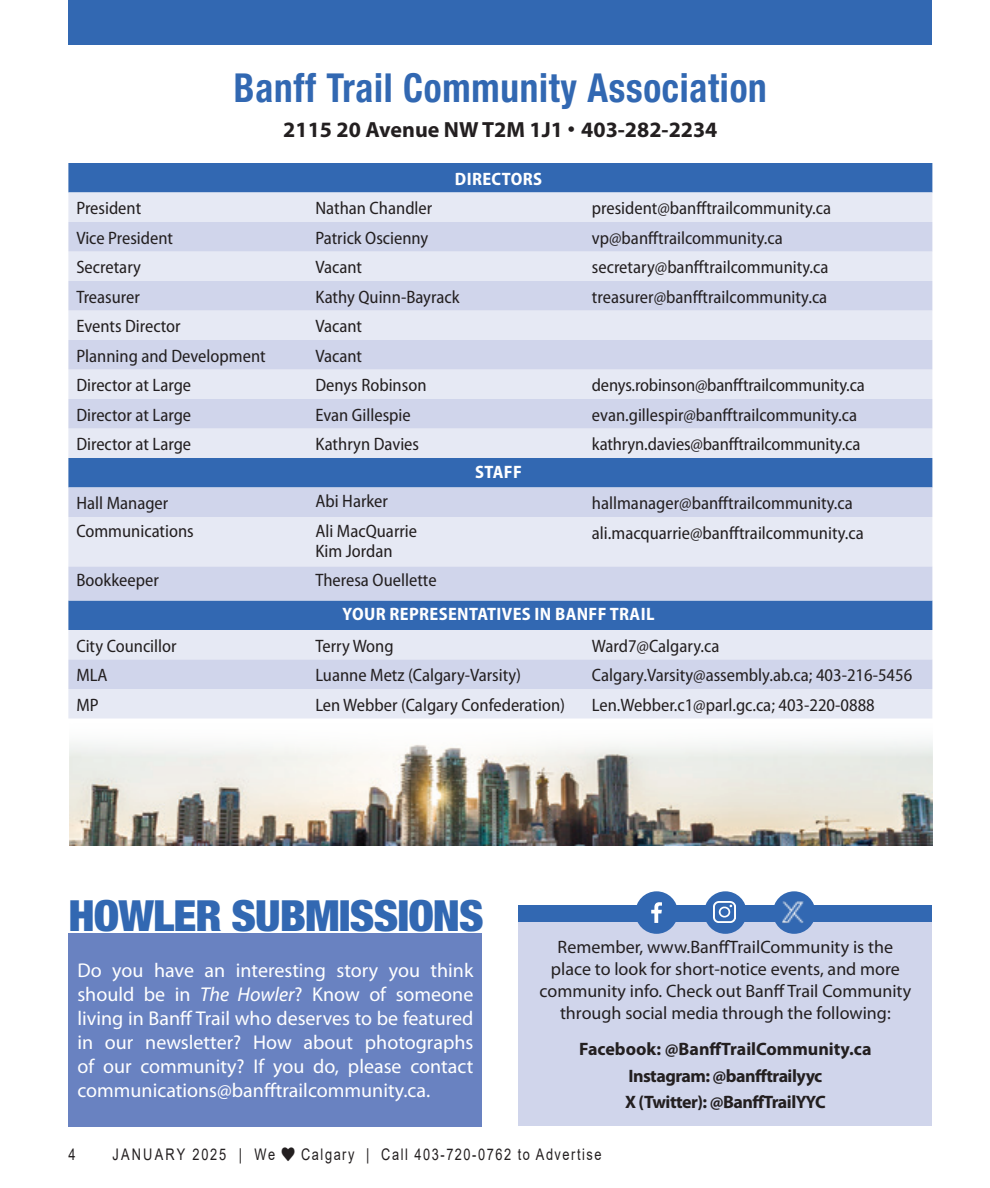
<style>
.page{position:relative;width:990px;height:1188px;background:#fff}
.page>*{position:absolute;margin:0;border:0;box-sizing:border-box;transform-origin:0 0}
.t1{font:900 condensed 43px "Helvetica Neue LT Std";letter-spacing:-.02em;color:#3268b2;scale:1.07 1}
.t2{font:700 condensed 40px "Helvetica Neue LT Std";letter-spacing:.02em;color:#3268b2;scale:.93 1}
.t3{font:700 22px "Myriad Pro";color:#231f20}
.Body_text{font:20px/24px "Myriad Pro";color:#fff;text-align:justify}
.Body_text-2{font:semi-condensed 18px "Myriad Pro";color:#231f20}
.Body_text-3{font:18px/22px "Myriad Pro";color:#231f20;text-align:center}
.Body_text-4{font:700 18px "Myriad Pro";letter-spacing:-.03em;color:#231f20}
.t4{font:700 semi-condensed 18px "Myriad Pro";letter-spacing:.02em;color:#fff}
.Body_text-5{font:700 18px "Myriad Pro";color:#231f20}
.t5{font:16px "Arial";letter-spacing:.12em;color:#231f20;scale:.8 1}
.t6{font:16px "Arial";letter-spacing:.165em;color:#231f20;scale:.8 1}
.s1{font-family:"Arial";font-weight:400}
.s2{font-style:italic}
</style>
<div class="page">
<div style="left:68px;top:0;width:864px;height:45px;background:#3268b2"></div>
<div style="left:518px;top:913px;width:414px;height:213px;background:#d0d5eb"></div>
<div style="left:518px;top:905px;width:414px;height:17px;background:#3268b2"></div>
<div style="left:773px;top:891px;width:42px;height:43px;background:#3268b2;border-radius:50%"></div>
<div style="left:635px;top:891px;width:43px;height:43px;background:#3268b2;border-radius:50%"></div>
<svg style="left:651px;top:902px;width:11px;height:21px"></svg>
<div style="left:704px;top:891px;width:43px;height:43px;background:#3268b2;border-radius:50%"></div>
<img style="left:714px;top:901px;width:21px;height:21px">
<img style="left:782px;top:902px;width:21px;height:21px">
<div style="left:68px;top:163px;width:864px;height:29px;background:#3268b2"></div>
<div style="left:68px;top:192px;width:864px;height:526px;background:#e6e9f4"></div>
<svg style="left:68px;top:222px;width:864px;height:467px;background:#c5cfe7"></svg>
<div style="left:68px;top:933px;width:414px;height:193px;background:#6982c1"></div>
<img style="left:70px;top:741px;width:862px;height:105px">
<p class="t2" style="left:234px;top:63px;width:575px">Banff Trail Community Association</p>
<p class="t3" style="left:283px;top:115px;width:436px">2115 20 Avenue NW T2M 1J1 <span class="s1">•</span> 403-282-2234</p>
<p class="t4" style="left:455px;top:168px;width:89px">DIRECTORS</p>
<p class="Body_text-2" style="left:76px;top:198px;width:66px">President</p>
<p class="Body_text-2" style="left:315px;top:198px;width:118px">Nathan Chandler</p>
<p class="Body_text-2" style="left:592px;top:198px;width:241px">president@banfftrailcommunity.ca</p>
<p class="Body_text-2" style="left:76px;top:228px;width:98px">Vice President</p>
<p class="Body_text-2" style="left:315px;top:228px;width:114px">Patrick Oscienny</p>
<p class="Body_text-2" style="left:592px;top:228px;width:192px">vp@banfftrailcommunity.ca</p>
<p class="Body_text-2" style="left:76px;top:257px;width:66px">Secretary</p>
<p class="Body_text-2" style="left:315px;top:257px;width:48px">Vacant</p>
<p class="Body_text-2" style="left:592px;top:257px;width:238px">secretary@banfftrailcommunity.ca</p>
<p class="Body_text-2" style="left:76px;top:287px;width:65px">Treasurer</p>
<p class="Body_text-2" style="left:315px;top:287px;width:146px">Kathy Quinn-Bayrack</p>
<p class="Body_text-2" style="left:592px;top:287px;width:237px">treasurer@banfftrailcommunity.ca</p>
<p class="Body_text-2" style="left:76px;top:316px;width:106px">Events Director</p>
<p class="Body_text-2" style="left:315px;top:316px;width:48px">Vacant</p>
<p class="Body_text-2" style="left:76px;top:346px;width:191px">Planning and Development</p>
<p class="Body_text-2" style="left:315px;top:346px;width:48px">Vacant</p>
<p class="Body_text-2" style="left:76px;top:375px;width:116px">Director at Large</p>
<p class="Body_text-2" style="left:315px;top:375px;width:113px">Denys Robinson</p>
<p class="Body_text-2" style="left:592px;top:375px;width:275px">denys.robinson@banfftrailcommunity.ca</p>
<p class="Body_text-2" style="left:76px;top:405px;width:116px">Director at Large</p>
<p class="Body_text-2" style="left:315px;top:405px;width:97px">Evan Gillespie</p>
<p class="Body_text-2" style="left:592px;top:405px;width:267px">evan.gillespir@banfftrailcommunity.ca</p>
<p class="Body_text-2" style="left:76px;top:434px;width:116px">Director at Large</p>
<p class="Body_text-2" style="left:315px;top:434px;width:105px">Kathryn Davies</p>
<p class="Body_text-2" style="left:592px;top:434px;width:270px">kathryn.davies@banfftrailcommunity.ca</p>
<p class="t4" style="left:475px;top:461px;width:48px">STAFF</p>
<p class="Body_text-2" style="left:76px;top:493px;width:93px">Hall Manager</p>
<p class="Body_text-2" style="left:315px;top:491px;width:74px">Abi Harker</p>
<p class="Body_text-2" style="left:592px;top:493px;width:262px">hallmanager@banfftrailcommunity.ca</p>
<p class="Body_text-2" style="left:76px;top:521px;width:119px">Communications</p>
<p class="Body_text-2" style="left:315px;top:521px;width:103px">Ali MacQuarrie</p>
<p class="Body_text-2" style="left:315px;top:541px;width:79px">Kim Jordan</p>
<p class="Body_text-2" style="left:592px;top:523px;width:273px">ali.macquarrie@banfftrailcommunity.ca</p>
<p class="Body_text-2" style="left:76px;top:570px;width:84px">Bookkeeper</p>
<p class="Body_text-2" style="left:315px;top:570px;width:123px">Theresa Ouellette</p>
<p class="t4" style="left:343px;top:604px;width:313px">YOUR REPRESENTATIVES IN BANFF TRAIL</p>
<p class="Body_text-2" style="left:76px;top:636px;width:102px">City Councillor</p>
<p class="Body_text-2" style="left:315px;top:636px;width:80px">Terry Wong</p>
<p class="Body_text-2" style="left:592px;top:636px;width:129px">Ward7@Calgary.ca</p>
<p class="Body_text-2" style="left:76px;top:665px;width:33px">MLA</p>
<p class="Body_text-2" style="left:315px;top:665px;width:207px">Luanne Metz (Calgary-Varsity)</p>
<p class="Body_text-2" style="left:592px;top:665px;width:322px">Calgary.Varsity@assembly.ab.ca; 403-216-5456</p>
<p class="Body_text-2" style="left:76px;top:695px;width:24px">MP</p>
<p class="Body_text-2" style="left:315px;top:695px;width:251px">Len Webber (Calgary Confederation)</p>
<p class="Body_text-2" style="left:592px;top:695px;width:284px">Len.Webber.c1@parl.gc.ca; 403-220-0888</p>
<p class="t1" style="left:68px;top:889px;width:390px">HOWLER SUBMISSIONS</p>
<p class="Body_text" style="left:77px;top:958px;width:398px">Do you have an interesting story you think should be in <span class="s2">The Howler</span>? Know of someone living in Banff Trail who deserves to be featured in our newsletter? How about photographs of our community? If you do, please contact communications@banfftrailcommunity.ca.</p>
<p class="Body_text-3" style="left:540px;top:936px;width:373px">Remember, www.BanffTrailCommunity is the place to look for short-notice events, and more community info. Check out Banff Trail Community through social media through the following:</p>
<p class="Body_text-5" style="left:579px;top:1038px;width:294px">Facebook: @BanffTrailCommunity.ca</p>
<p class="Body_text-4" style="left:628px;top:1064px;width:196px">Instagram: @banfftrailyyc</p>
<p class="Body_text-4" style="left:625px;top:1090px;width:202px">X (Twitter): @BanffTrailYYC</p>
<p class="t5" style="left:68px;top:1143px;width:10px">4</p>
<p class="t6" style="left:112px;top:1143px;width:205px">JANUARY 2025 | We</p>
<p class="t5" style="left:301px;top:1143px;width:377px">Calgary | Call 403-720-0762 to Advertise</p>
</div>
